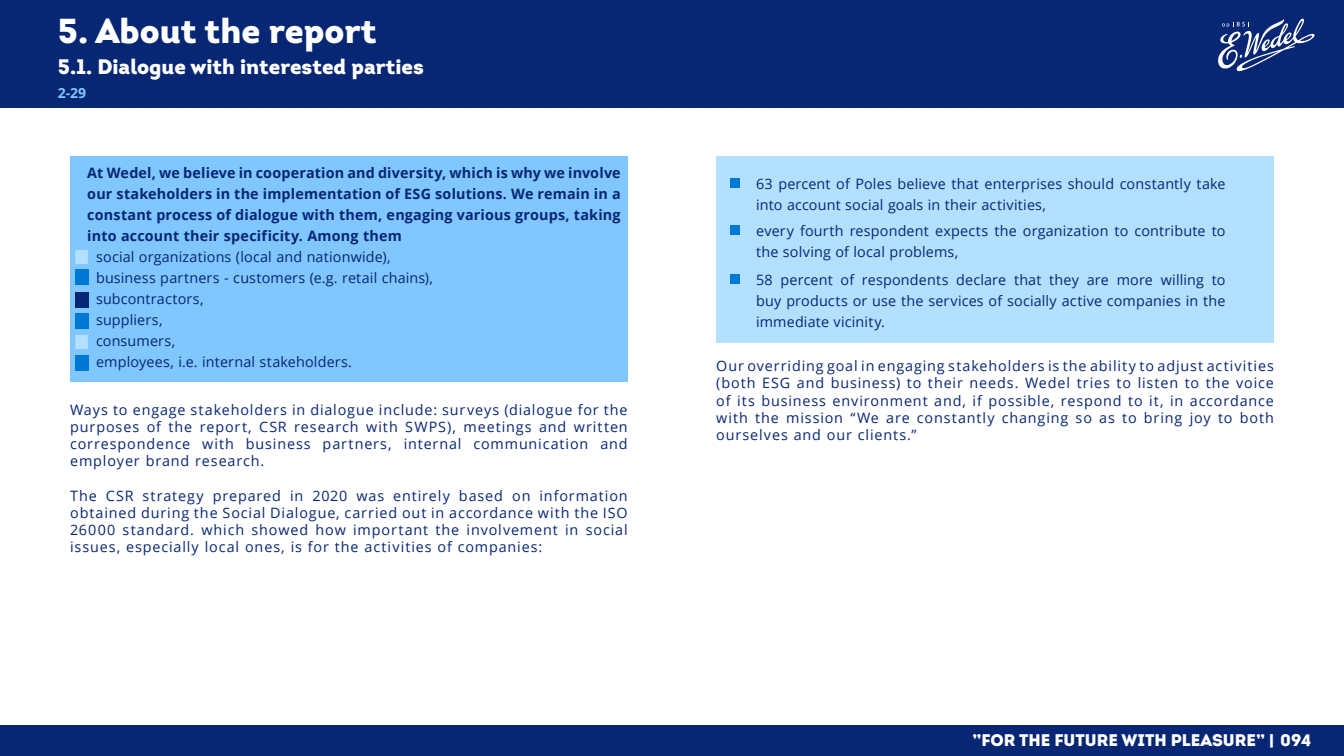
<style>
.page{position:relative;width:1344px;height:756px;background:#fff}
.page>*{position:absolute;margin:0;border:0;box-sizing:border-box;transform-origin:0 0}
.t1{font:900 34.65px "Intro";color:#fff}
.t2{font:900 21px "Intro";color:#fff}
.t3{font:900 16.8px "Intro";color:#fff}
.t4{font:14.35px/17.2px "Open Sans";letter-spacing:.015em;color:#072674;text-align:justify}
.t5{font:700 14.35px/21px "Open Sans";letter-spacing:.01em;color:#072674;text-align:justify}
.t6{font:700 14px "Open Sans";color:#80c6ff}
</style>
<div class="page">
<div style="left:0;top:0;width:1344px;height:108px;background:#072674"></div>
<div style="left:0;top:725px;width:1344px;height:31px;background:#072674"></div>
<svg style="left:1218px;top:18px;width:97px;height:54px"></svg>
<div style="left:716px;top:156px;width:558px;height:186px;background:#b3e0ff"></div>
<div style="left:70px;top:156px;width:558px;height:226px;background:#80c6ff"></div>
<div style="left:75px;top:249px;width:14px;height:16px;background:#b3e0ff;border:1px solid #80c6ff"></div>
<div style="left:75px;top:334px;width:14px;height:16px;background:#b3e0ff;border:1px solid #80c6ff"></div>
<div style="left:75px;top:313px;width:13px;height:16px;background:#0079d6"></div>
<div style="left:75px;top:355px;width:13px;height:16px;background:#0079d6"></div>
<div style="left:75px;top:269px;width:13px;height:16px;background:#0079d6"></div>
<div style="left:75px;top:292px;width:13px;height:16px;background:#072674"></div>
<div style="left:730px;top:178px;width:10px;height:10px;background:#0079d6"></div>
<div style="left:730px;top:225px;width:10px;height:10px;background:#0079d6"></div>
<div style="left:730px;top:275px;width:10px;height:9px;background:#0079d6"></div>
<h1 class="t1" style="left:58px;top:9px;width:321px">5. About the report</h1>
<h2 class="t2" style="left:58px;top:52px;width:368px">5.1. Dialogue with interested parties</h2>
<p class="t6" style="left:58px;top:83px;width:30px">2-29</p>
<p class="t5" style="left:87px;top:162px;width:535px">At Wedel, we believe in cooperation and diversity, which is why we involve our stakeholders in the implementation of ESG solutions. We remain in a constant process of dialogue with them, engaging various groups, taking into account their specificity. Among them</p>
<p class="t4" style="left:96px;top:246px;width:338px;line-height:21px;text-align:left">social organizations (local and nationwide), business partners - customers (e.g. retail chains), subcontractors,<br>suppliers,<br>consumers,<br>employees, i.e. internal stakeholders.</p>
<p class="t4" style="left:70px;top:400px;width:559px">Ways to engage stakeholders in dialogue include: surveys (dialogue for the purposes of the report, CSR research with SWPS), meetings and written correspondence with business partners, internal communication and employer brand research.</p>
<p class="t4" style="left:70px;top:487px;width:559px">The CSR strategy prepared in 2020 was entirely based on information obtained during the Social Dialogue, carried out in accordance with the ISO 26000 standard. which showed how important the involvement in social issues, especially local ones, is for the activities of companies:</p>
<p class="t4" style="left:756px;top:173px;width:471px;line-height:21px">63 percent of Poles believe that enterprises should constantly take into account social goals in their activities,</p>
<p class="t4" style="left:756px;top:220px;width:471px;line-height:21px">every fourth respondent expects the organization to contribute to the solving of local problems,</p>
<p class="t4" style="left:756px;top:269px;width:471px;line-height:21px">58 percent of respondents declare that they are more willing to buy products or use the services of socially active companies in the immediate vicinity.</p>
<p class="t4" style="left:716px;top:357px;width:559px">Our overriding goal in engaging stakeholders is the ability to adjust activities (both ESG and business) to their needs. Wedel tries to listen to the voice of its business environment and, if possible, respond to it, in accordance with the mission “We are constantly changing so as to bring joy to both ourselves and our clients.”</p>
<p class="t3" style="left:972px;top:729px;width:341px">”FOR THE FUTURE WITH PLEASURE” | 094</p>
</div>
